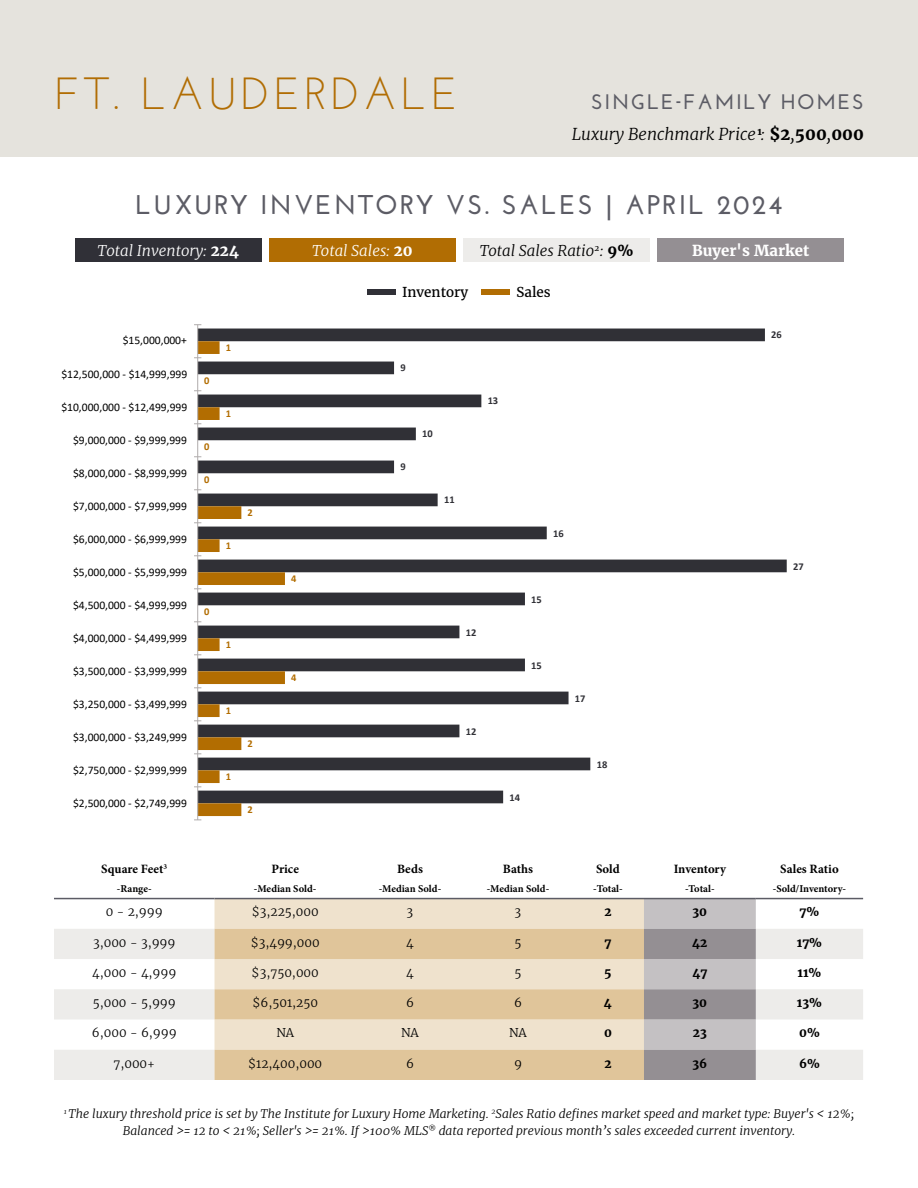
<style>
.page{position:relative;width:918px;height:1188px;background:#fff}
.page>*{position:absolute;margin:0;border:0;box-sizing:border-box;transform-origin:0 0}
.t1{font:45px "Josefin Sans";letter-spacing:.08em;color:#b16d03}
.t2{font:700 27px "Josefin Sans";letter-spacing:.08em;color:#5c5c65}
.t3{font:700 21px "Josefin Sans";letter-spacing:.08em;color:#5c5c65}
.t4{font:italic 300 16.5px "Merriweather";color:#000}
.t5{font:italic 300 15px "Merriweather";color:#fff}
.t6{font:italic 300 15px "Merriweather";color:#000}
.t7{font:700 15px "Merriweather";color:#fff}
.t8{font:13.5px "Merriweather";color:#000}
.t9{font:700 12.75px "Minion Pro";color:#000}
.t10{font:italic 300 12px/16.5px "Merriweather";color:#000;text-align:center}
.t11{font:300 12px "Merriweather";color:#000}
.t12{font:700 12px "Merriweather";color:#000}
.t13{font:11.55px "Calibri";letter-spacing:-.005em;color:#000}
.t14{font:700 10.5px "Minion Pro";color:#000}
.t15{font:700 10.5px "Calibri";color:#303036}
.t16{font:700 10.5px "Calibri";color:#b26d01}
.s1{font-weight:700;font-style:normal}
</style>
<div class="page">
<div style="left:0;top:0;width:918px;height:158px;background:#e5e3dd"></div>
<div style="left:215px;top:899px;width:429px;height:30px;background:#efe2cd"></div>
<svg style="left:54px;top:929px;width:809px;height:151px;fill:#edecea"></svg>
<svg style="left:215px;top:929px;width:429px;height:151px;background:#e6d0ae"></svg>
<svg style="left:644px;top:899px;width:112px;height:181px;background:#aca8ab"></svg>
<hr style="left:54px;top:898px;width:161px;height:1px;background:#5c5c65">
<hr style="left:215px;top:898px;width:141px;height:1px;background:#5c5c65">
<hr style="left:356px;top:898px;width:108px;height:1px;background:#5c5c65">
<hr style="left:464px;top:898px;width:108px;height:1px;background:#5c5c65">
<hr style="left:572px;top:898px;width:72px;height:1px;background:#5c5c65">
<hr style="left:644px;top:898px;width:112px;height:1px;background:#5c5c65">
<hr style="left:756px;top:898px;width:107px;height:1px;background:#5c5c65">
<svg style="left:198px;top:329px;width:589px;height:474px"></svg>
<hr style="left:197px;top:325px;width:1px;height:495px;background:#afabab">
<svg style="left:194px;top:341px;width:91px;height:479px"></svg>
<div style="left:367px;top:289px;width:29px;height:5px;background:#303037"></div>
<div style="left:482px;top:289px;width:28px;height:5px;background:#b16d03"></div>
<div style="left:657px;top:238px;width:187px;height:24px;background:#948f93"></div>
<div style="left:75px;top:238px;width:187px;height:24px;background:#303037"></div>
<div style="left:269px;top:238px;width:187px;height:24px;background:#b16d03"></div>
<div style="left:463px;top:238px;width:187px;height:24px;background:#edecea"></div>
<h1 class="t1" style="left:54px;top:65px;width:405px">FT. LAUDERDALE</h1>
<h3 class="t3" style="left:591px;top:89px;width:274px">SINGLE-FAMILY HOMES</h3>
<h3 class="t4" style="left:572px;top:122px;width:294px">Luxury Benchmark Price <sup>1</sup>: <span class="s1">$2</span>,<span class="s1">500</span>,<span class="s1">000</span></h3>
<h2 class="t2" style="left:136px;top:188px;width:648px">LUXURY INVENTORY VS. SALES | APRIL 2024</h2>
<p class="t5" style="left:98px;top:240px;width:143px">Total Inventory: <span class="s1">224</span></p>
<p class="t5" style="left:312px;top:240px;width:102px">Total Sales: <span class="s1">20</span></p>
<p class="t6" style="left:480px;top:240px;width:155px">Total Sales Ratio<sup>2</sup> : <span class="s1">9%</span></p>
<p class="t7" style="left:692px;top:241px;width:119px">Buyer's Market</p>
<p class="t13" style="left:123px;top:333px;width:66px">$15,000,000+</p>
<p class="t13" style="left:61px;top:366px;width:127px">$12,500,000 - $14,999,999</p>
<p class="t13" style="left:61px;top:399px;width:127px">$10,000,000 - $12,499,999</p>
<p class="t13" style="left:73px;top:432px;width:115px">$9,000,000 - $9,999,999</p>
<p class="t13" style="left:73px;top:465px;width:115px">$8,000,000 - $8,999,999</p>
<p class="t13" style="left:73px;top:498px;width:115px">$7,000,000 - $7,999,999</p>
<p class="t13" style="left:73px;top:531px;width:115px">$6,000,000 - $6,999,999</p>
<p class="t13" style="left:73px;top:564px;width:115px">$5,000,000 - $5,999,999</p>
<p class="t13" style="left:73px;top:597px;width:115px">$4,500,000 - $4,999,999</p>
<p class="t13" style="left:73px;top:630px;width:115px">$4,000,000 - $4,499,999</p>
<p class="t13" style="left:73px;top:663px;width:115px">$3,500,000 - $3,999,999</p>
<p class="t13" style="left:73px;top:696px;width:115px">$3,250,000 - $3,499,999</p>
<p class="t13" style="left:73px;top:729px;width:115px">$3,000,000 - $3,249,999</p>
<p class="t13" style="left:73px;top:762px;width:115px">$2,750,000 - $2,999,999</p>
<p class="t13" style="left:73px;top:795px;width:115px">$2,500,000 - $2,749,999</p>
<p class="t16" style="left:204px;top:373px;width:7px">0</p>
<p class="t16" style="left:204px;top:439px;width:7px">0</p>
<p class="t16" style="left:204px;top:472px;width:7px">0</p>
<p class="t16" style="left:226px;top:340px;width:7px">1</p>
<p class="t16" style="left:226px;top:406px;width:7px">1</p>
<p class="t16" style="left:226px;top:538px;width:7px">1</p>
<p class="t16" style="left:248px;top:505px;width:7px">2</p>
<p class="t16" style="left:204px;top:604px;width:7px">0</p>
<p class="t16" style="left:226px;top:637px;width:7px">1</p>
<p class="t16" style="left:226px;top:703px;width:7px">1</p>
<p class="t16" style="left:226px;top:769px;width:7px">1</p>
<p class="t16" style="left:248px;top:736px;width:7px">2</p>
<p class="t16" style="left:248px;top:803px;width:7px">2</p>
<p class="t16" style="left:291px;top:571px;width:7px">4</p>
<p class="t16" style="left:291px;top:670px;width:7px">4</p>
<p class="t9" style="left:101px;top:860px;width:67px">Square Feet<sup>3</sup></p>
<p class="t14" style="left:117px;top:882px;width:36px">-Range-</p>
<p class="t9" style="left:272px;top:860px;width:29px">Price</p>
<p class="t14" style="left:254px;top:882px;width:64px">-Median Sold-</p>
<p class="t8" style="left:402px;top:284px;width:68px">Inventory</p>
<p class="t8" style="left:516px;top:284px;width:36px">Sales</p>
<p class="t15" style="left:400px;top:360px;width:7px">9</p>
<p class="t15" style="left:400px;top:460px;width:7px">9</p>
<p class="t15" style="left:422px;top:427px;width:12px">10</p>
<p class="t15" style="left:444px;top:493px;width:12px">11</p>
<p class="t15" style="left:488px;top:394px;width:12px">13</p>
<p class="t15" style="left:553px;top:526px;width:12px">16</p>
<p class="t15" style="left:466px;top:625px;width:12px">12</p>
<p class="t15" style="left:466px;top:724px;width:12px">12</p>
<p class="t15" style="left:531px;top:592px;width:12px">15</p>
<p class="t15" style="left:531px;top:658px;width:12px">15</p>
<p class="t15" style="left:509px;top:790px;width:12px">14</p>
<p class="t15" style="left:575px;top:691px;width:12px">17</p>
<p class="t15" style="left:597px;top:757px;width:12px">18</p>
<p class="t9" style="left:397px;top:860px;width:27px">Beds</p>
<p class="t14" style="left:379px;top:882px;width:64px">-Median Sold-</p>
<p class="t9" style="left:503px;top:860px;width:32px">Baths</p>
<p class="t14" style="left:487px;top:882px;width:64px">-Median Sold-</p>
<p class="t9" style="left:596px;top:860px;width:25px">Sold</p>
<p class="t14" style="left:593px;top:882px;width:31px">-Total-</p>
<p class="t15" style="left:771px;top:327px;width:12px">26</p>
<p class="t15" style="left:793px;top:559px;width:12px">27</p>
<p class="t9" style="left:674px;top:860px;width:54px">Inventory</p>
<p class="t14" style="left:685px;top:882px;width:31px">-Total-</p>
<p class="t9" style="left:780px;top:860px;width:60px">Sales Ratio</p>
<p class="t14" style="left:773px;top:882px;width:75px">-Sold/Inventory-</p>
<p class="t11" style="left:106px;top:905px;width:58px">0 - 2,999</p>
<p class="t11" style="left:252px;top:905px;width:68px">$3,225,000</p>
<p class="t11" style="left:407px;top:905px;width:8px">3</p>
<p class="t11" style="left:515px;top:905px;width:8px">3</p>
<p class="t12" style="left:604px;top:905px;width:9px">2</p>
<p class="t12" style="left:693px;top:905px;width:16px">30</p>
<p class="t12" style="left:800px;top:905px;width:21px">7%</p>
<p class="t11" style="left:93px;top:935px;width:84px">3,000 - 3,999</p>
<p class="t11" style="left:251px;top:935px;width:70px">$3,499,000</p>
<p class="t11" style="left:406px;top:935px;width:9px">4</p>
<p class="t11" style="left:514px;top:935px;width:8px">5</p>
<p class="t12" style="left:604px;top:935px;width:8px">7</p>
<p class="t12" style="left:692px;top:935px;width:17px">42</p>
<p class="t12" style="left:797px;top:935px;width:27px">17%</p>
<p class="t11" style="left:92px;top:965px;width:86px">4,000 - 4,999</p>
<p class="t11" style="left:252px;top:965px;width:69px">$3,750,000</p>
<p class="t11" style="left:406px;top:965px;width:9px">4</p>
<p class="t11" style="left:514px;top:965px;width:8px">5</p>
<p class="t12" style="left:604px;top:965px;width:9px">5</p>
<p class="t12" style="left:692px;top:965px;width:16px">47</p>
<p class="t12" style="left:798px;top:965px;width:25px">11%</p>
<p class="t11" style="left:93px;top:995px;width:85px">5,000 - 5,999</p>
<p class="t11" style="left:253px;top:995px;width:67px">$6,501,250</p>
<p class="t11" style="left:406px;top:995px;width:9px">6</p>
<p class="t11" style="left:514px;top:995px;width:9px">6</p>
<p class="t12" style="left:604px;top:995px;width:9px">4</p>
<p class="t12" style="left:693px;top:995px;width:16px">30</p>
<p class="t12" style="left:797px;top:995px;width:27px">13%</p>
<p class="t11" style="left:92px;top:1026px;width:86px">6,000 - 6,999</p>
<p class="t11" style="left:276px;top:1026px;width:19px">NA</p>
<p class="t11" style="left:401px;top:1026px;width:19px">NA</p>
<p class="t11" style="left:509px;top:1026px;width:19px">NA</p>
<p class="t12" style="left:604px;top:1026px;width:9px">0</p>
<p class="t12" style="left:693px;top:1026px;width:16px">23</p>
<p class="t12" style="left:799px;top:1026px;width:22px">0%</p>
<p class="t11" style="left:113px;top:1056px;width:43px">7,000+</p>
<p class="t11" style="left:248px;top:1056px;width:75px">$12,400,000</p>
<p class="t11" style="left:406px;top:1056px;width:9px">6</p>
<p class="t11" style="left:514px;top:1056px;width:9px">9</p>
<p class="t12" style="left:604px;top:1056px;width:9px">2</p>
<p class="t12" style="left:693px;top:1056px;width:16px">36</p>
<p class="t12" style="left:799px;top:1056px;width:22px">6%</p>
<p class="t10" style="left:64px;top:1105px;width:792px"><sup>1</sup> The luxury threshold price is set by The Institute for Luxury Home Marketing. <sup>2</sup>Sales Ratio defines market speed and market type: Buyer's &lt; 12%;<br>Balanced &gt;= 12 to &lt; 21%; Seller's &gt;= 21%. If &gt;100% MLS<sup>®</sup> data reported previous month’s sales exceeded current inventory.</p>
</div>
